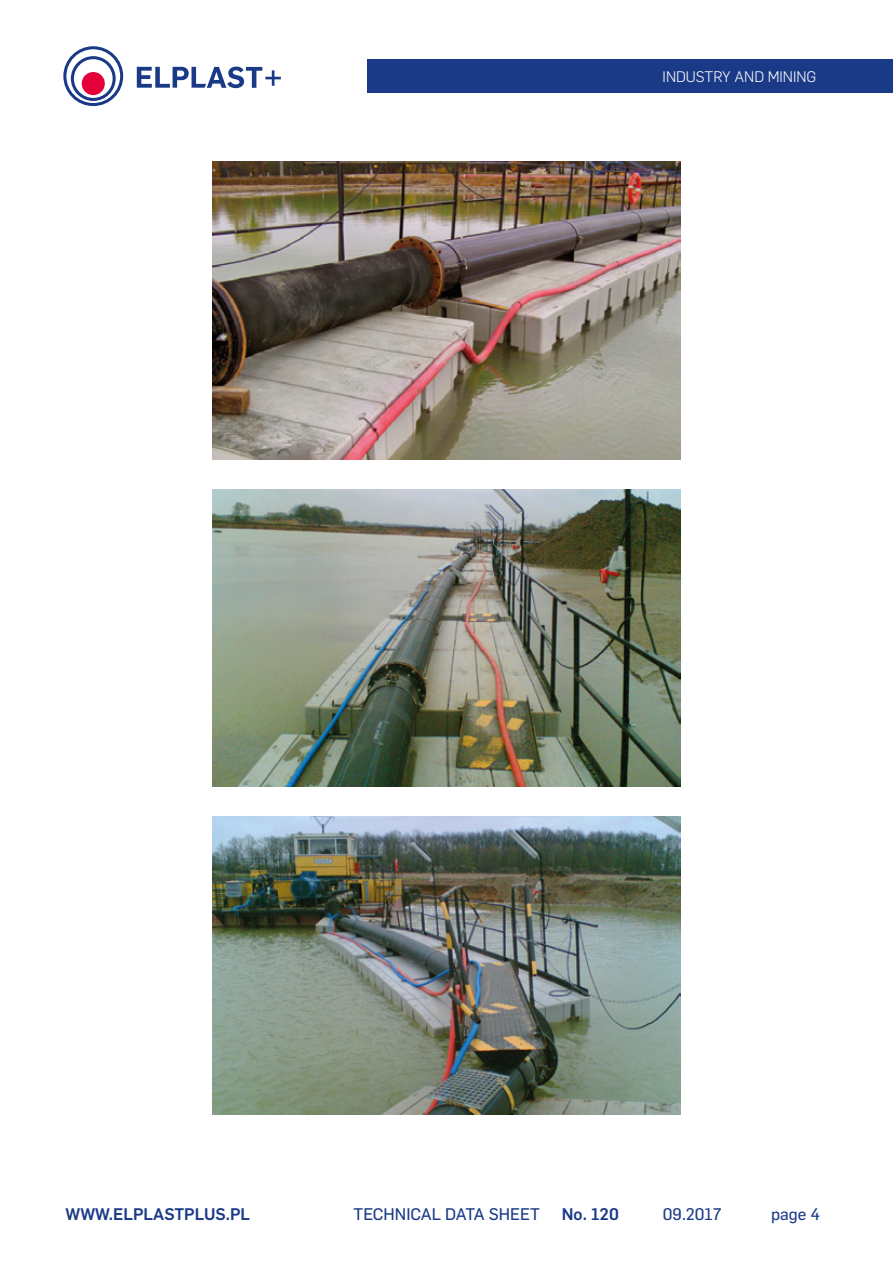
<style>
.page{position:relative;width:893px;height:1263px;background:#fff}
.page>*{position:absolute;margin:0;border:0;box-sizing:border-box;transform-origin:0 0}
.t1{font:16.5px "Flama Basic";color:#1a3a88}
.t2{font:500 16.5px "Flama";color:#1a3a88}
.t3{font:300 15px "Flama";color:#fff}
</style>
<div class="page">
<svg style="left:63px;top:46px;width:60px;height:60px"></svg>
<svg style="left:137px;top:67px;width:144px;height:21px"></svg>
<div style="left:368px;top:60px;width:525px;height:33px;background:#1a3a88"></div>
<img style="left:213px;top:162px;width:467px;height:297px">
<img style="left:213px;top:489px;width:467px;height:298px">
<img style="left:213px;top:816px;width:467px;height:298px">
<p class="t3" style="left:663px;top:66px;width:155px">INDUSTRY AND MINING</p>
<p class="t2" style="left:66px;top:1202px;width:186px">WWW.ELPLASTPLUS.PL</p>
<p class="t1" style="left:354px;top:1203px;width:188px">TECHNICAL DATA SHEET</p>
<p class="t2" style="left:562px;top:1202px;width:59px">No. 120</p>
<p class="t1" style="left:663px;top:1203px;width:60px">09.2017</p>
<p class="t1" style="left:771px;top:1203px;width:50px">page 4</p>
</div>
